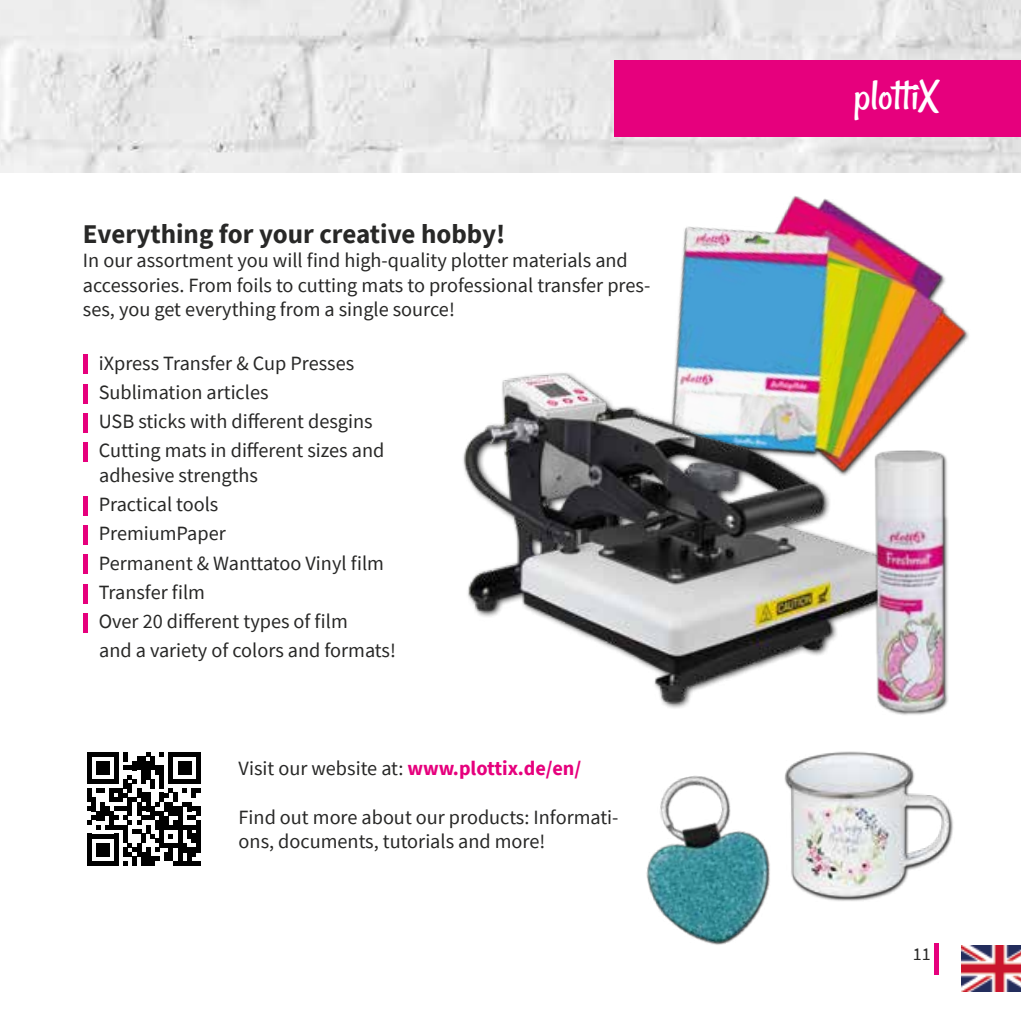
<style>
.page{position:relative;width:1021px;height:1021px;background:#fff}
.page>*{position:absolute;margin:0;border:0;box-sizing:border-box;transform-origin:0 0}
.t1{font:45px "Rancho";color:#fff}
.t2{font:700 27px "Source Sans Pro";color:#282827}
.t3{font:20.25px/29.2px "Source Sans Pro";color:#282827}
.t4{font:18px "Source Sans Pro";color:#282827}
.s1{font-weight:700;color:#e6007d}
</style>
<div class="page">
<div style="left:933px;top:943px;width:5px;height:31px;background:#e6007d"></div>
<img style="left:961px;top:945px;width:59px;height:46px">
<img style="left:0;top:0;width:1020px;height:172px">
<div style="left:614px;top:60px;width:406px;height:76px;background:#e6007d"></div>
<img style="left:621px;top:158px;width:388px;height:244px">
<hr style="left:87px;top:752px;width:4px;height:27px;background:#000">
<hr style="left:96px;top:761px;width:4px;height:13px;background:#000">
<div style="left:100px;top:761px;width:5px;height:13px;background:#000"></div>
<hr style="left:105px;top:761px;width:4px;height:13px;background:#000">
<svg style="left:91px;top:752px;width:23px;height:4px"></svg>
<div style="left:114px;top:752px;width:5px;height:27px;background:#000"></div>
<div style="left:123px;top:752px;width:5px;height:9px;background:#000"></div>
<div style="left:132px;top:761px;width:5px;height:9px;background:#000"></div>
<hr style="left:137px;top:756px;width:4px;height:14px;background:#000">
<div style="left:141px;top:756px;width:5px;height:23px;background:#000"></div>
<svg style="left:146px;top:752px;width:4px;height:4px"></svg>
<hr style="left:146px;top:761px;width:4px;height:18px;background:#000">
<div style="left:150px;top:756px;width:5px;height:14px;background:#000"></div>
<svg style="left:159px;top:752px;width:5px;height:4px"></svg>
<hr style="left:169px;top:752px;width:4px;height:27px;background:#000">
<hr style="left:178px;top:761px;width:4px;height:13px;background:#000">
<div style="left:182px;top:761px;width:5px;height:13px;background:#000"></div>
<hr style="left:187px;top:761px;width:4px;height:13px;background:#000">
<svg style="left:173px;top:752px;width:23px;height:4px"></svg>
<hr style="left:196px;top:752px;width:4px;height:27px;background:#000">
<svg style="left:87px;top:765px;width:113px;height:100px"></svg>
<hr style="left:83px;top:355px;width:4px;height:19px;background:#e6007d">
<hr style="left:83px;top:384px;width:4px;height:19px;background:#e6007d">
<hr style="left:83px;top:413px;width:4px;height:20px;background:#e6007d">
<hr style="left:83px;top:442px;width:4px;height:20px;background:#e6007d">
<hr style="left:83px;top:496px;width:4px;height:19px;background:#e6007d">
<hr style="left:83px;top:525px;width:4px;height:20px;background:#e6007d">
<hr style="left:83px;top:554px;width:4px;height:20px;background:#e6007d">
<hr style="left:83px;top:584px;width:4px;height:19px;background:#e6007d">
<hr style="left:83px;top:613px;width:4px;height:19px;background:#e6007d">
<img style="left:815px;top:751px;width:138px;height:150px">
<img style="left:463px;top:338px;width:449px;height:371px">
<img style="left:829px;top:445px;width:119px;height:270px">
<img style="left:646px;top:755px;width:169px;height:190px">
<h2 class="t2" style="left:83px;top:216px;width:424px">Everything for your creative hobby!</h2>
<p class="t3" style="left:83px;top:248px;width:569px;line-height:24.3px">In our assortment you will find high-quality plotter materials and accessories. From foils to cutting mats to professional transfer pres&shy;ses, you get everything from a single source!</p>
<p class="t3" style="left:99px;top:348px;width:287px">iXpress Transfer &amp; Cup Presses<br>Sublimation articles<br>USB sticks with different desgins<br>Cutting mats in different sizes and</p>
<p class="t3" style="left:99px;top:460px;width:299px">adhesive strengths<br>Practical tools<br>PremiumPaper<br>Permanent &amp; Wanttatoo Vinyl film<br>Transfer film<br>Over 20 different types of film<br>and a variety of colors and formats!</p>
<p class="t3" style="left:238px;top:753px;width:344px">Visit our website at: <span class="s1">www.plottix.de/en/</span></p>
<p class="t3" style="left:238px;top:804px;width:381px;line-height:24.3px">Find out more about our products: Informati&shy;ons, documents, tutorials and more!</p>
<h1 class="t1" style="left:853px;top:69px;width:86px">plottiX</h1>
<p class="t4" style="left:912px;top:942px;width:19px">11</p>
</div>
